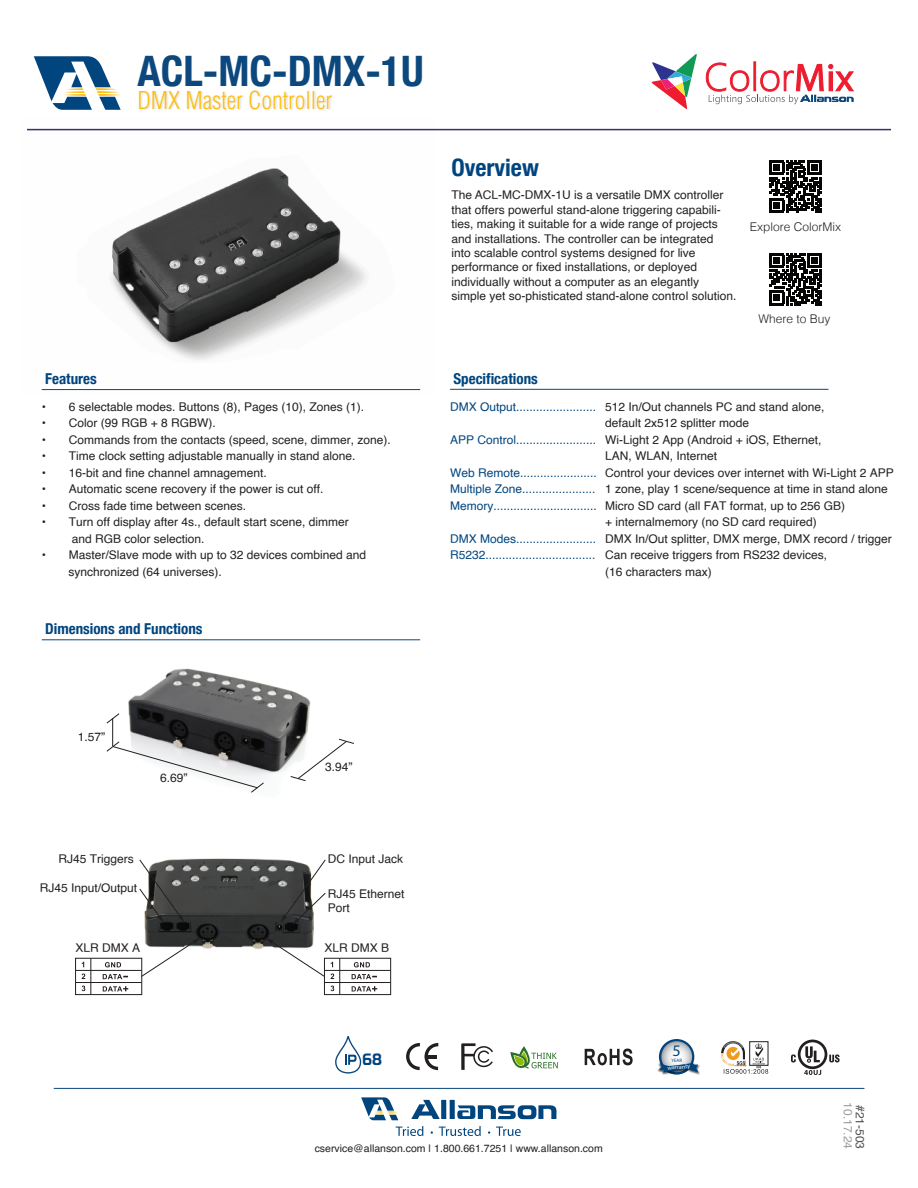
<style>
.page{position:relative;width:918px;height:1188px;background:#fff}
.page>*{position:absolute;margin:0;border:0;box-sizing:border-box;transform-origin:0 0}
.t1{font:700 condensed 42px "Helvetica Neue";color:#0c487d}
.t2{font:300 condensed 24px "Helvetica";color:#fdbe12}
.t3{font:700 condensed 24px "Helvetica Neue";color:#01457f}
.t4{font:16.2px "Myriad Pro";color:#01457f}
.t5{font:16.05px "Prototype";color:#01457f}
.t6{font:700 condensed 15px "Helvetica Neue";color:#01457f}
.t7{font:12px/16.5px "Helvetica";color:#231f20}
.t8{font:12px/16.5px "Helvetica";color:#01457f;text-align:justify}
.t9{font:300 12px "Helvetica";color:#231f20}
.t10{font:12px "Helvetica";color:#9e9e9e}
.t11{font:12px "Helvetica";color:#515151}
.t12{font:10.5px "Helvetica";color:#231f20}
.t13{font:6px "Myriad Pro";color:#fff}
.t14{font:4.8px "Myriad Pro";color:#01457f}
</style>
<div class="page">
<img style="left:104px;top:858px;width:253px;height:138px">
<img style="left:124px;top:640px;width:191px;height:142px">
<svg style="left:281px;top:859px;width:45px;height:66px"></svg>
<svg style="left:331px;top:986px;width:3px;height:5px"></svg>
<svg style="left:354px;top:962px;width:16px;height:5px"></svg>
<svg style="left:352px;top:986px;width:25px;height:5px"></svg>
<svg style="left:352px;top:974px;width:25px;height:5px"></svg>
<hr style="left:324px;top:970px;width:66px;height:1px;background:#231f20">
<hr style="left:324px;top:982px;width:66px;height:1px;background:#231f20">
<hr style="left:339px;top:958px;width:1px;height:37px;background:#231f20">
<div style="left:324px;top:958px;width:67px;height:37px;border:1px solid #231f20"></div>
<svg style="left:266px;top:938px;width:68px;height:41px"></svg>
<svg style="left:82px;top:974px;width:3px;height:5px"></svg>
<svg style="left:82px;top:986px;width:3px;height:5px"></svg>
<svg style="left:105px;top:962px;width:16px;height:5px"></svg>
<svg style="left:103px;top:986px;width:25px;height:5px"></svg>
<svg style="left:103px;top:974px;width:25px;height:5px"></svg>
<hr style="left:76px;top:970px;width:66px;height:1px;background:#231f20">
<hr style="left:76px;top:982px;width:66px;height:1px;background:#231f20">
<hr style="left:90px;top:958px;width:1px;height:37px;background:#231f20">
<div style="left:75px;top:958px;width:67px;height:37px;border:1px solid #231f20"></div>
<svg style="left:140px;top:938px;width:60px;height:39px"></svg>
<svg style="left:139px;top:859px;width:45px;height:63px"></svg>
<svg style="left:290px;top:739px;width:64px;height:42px"></svg>
<svg style="left:106px;top:713px;width:158px;height:80px"></svg>
<hr style="left:450px;top:389px;width:378px;height:1px;background:#0c487d">
<hr style="left:42px;top:639px;width:378px;height:1px;background:#0c487d">
<svg style="left:585px;top:1049px;width:48px;height:16px"></svg>
<svg style="left:721px;top:1041px;width:47px;height:33px"></svg>
<svg style="left:791px;top:1040px;width:49px;height:35px"></svg>
<svg style="left:659px;top:1039px;width:35px;height:36px"></svg>
<svg style="left:661px;top:1041px;width:31px;height:31px"></svg>
<img style="left:657px;top:1063px;width:43px;height:12px">
<svg style="left:659px;top:1063px;width:39px;height:9px"></svg>
<svg style="left:510px;top:1046px;width:48px;height:23px"></svg>
<svg style="left:461px;top:1043px;width:32px;height:27px"></svg>
<svg style="left:406px;top:1043px;width:32px;height:27px"></svg>
<svg style="left:335px;top:1036px;width:27px;height:38px"></svg>
<svg style="left:770px;top:160px;width:52px;height:53px"></svg>
<svg style="left:770px;top:253px;width:52px;height:52px"></svg>
<img style="left:27px;top:128px;width:408px;height:263px">
<img style="left:140px;top:91px;width:193px;height:19px">
<svg style="left:651px;top:54px;width:46px;height:55px"></svg>
<hr style="left:754px;top:62px;width:2px;height:29px;background:#ed1d2f">
<svg style="left:706px;top:63px;width:148px;height:41px"></svg>
<hr style="left:54px;top:1088px;width:810px;height:1px;background:#0c487d">
<hr style="left:27px;top:129px;width:864px;height:1px;background:#313265">
<svg style="left:34px;top:56px;width:87px;height:54px"></svg>
<div style="left:441px;top:1100px;width:5px;height:19px;background:#01457f"></div>
<div style="left:450px;top:1100px;width:5px;height:19px;background:#01457f"></div>
<svg style="left:457px;top:1105px;width:100px;height:14px"></svg>
<svg style="left:411px;top:1100px;width:29px;height:19px"></svg>
<svg style="left:361px;top:1097px;width:38px;height:23px"></svg>
<svg style="left:396px;top:1126px;width:27px;height:10px"></svg>
<svg style="left:439px;top:1126px;width:42px;height:10px"></svg>
<svg style="left:496px;top:1127px;width:25px;height:9px"></svg>
<h1 class="t1" style="left:138px;top:46px;width:288px">ACL-MC-DMX-1U</h1>
<h2 class="t2" style="left:138px;top:85px;width:196px">DMX Master Controller</h2>
<h2 class="t3" style="left:451px;top:153px;width:89px">Overview</h2>
<p class="t7" style="left:452px;top:188px;width:286px;line-height:14.4px">The ACL-MC-DMX-1U is a versatile DMX controller that offers powerful stand-alone triggering capabili&shy;ties, making it suitable for a wide range of projects and installations. The controller can be integrated<br>into scalable control systems designed for live performance or fixed installations, or deployed individually without a computer as an elegantly simple yet so-phisticated stand-alone control solution.</p>
<p class="t9" style="left:750px;top:219px;width:93px">Explore ColorMix</p>
<p class="t9" style="left:759px;top:312px;width:74px">Where to Buy</p>
<p class="t6" style="left:45px;top:369px;width:53px">Features</p>
<p class="t6" style="left:453px;top:369px;width:86px">Specifications</p>
<p class="t7" style="left:42px;top:398px;width:324px">• 6 selectable modes. Buttons (8), Pages (10), Zones (1).</p>
<p class="t7" style="left:42px;top:415px;width:176px">• Color (99 RGB + 8 RGBW).</p>
<p class="t7" style="left:42px;top:431px;width:351px">• Commands from the contacts (speed, scene, dimmer, zone).</p>
<p class="t7" style="left:42px;top:448px;width:315px">• Time clock setting adjustable manually in stand alone.</p>
<p class="t7" style="left:42px;top:464px;width:227px">• 16-bit and fine channel amnagement.</p>
<p class="t7" style="left:42px;top:481px;width:283px">• Automatic scene recovery if the power is cut off.</p>
<p class="t7" style="left:42px;top:497px;width:206px">• Cross fade time between scenes.</p>
<p class="t7" style="left:72px;top:514px;width:279px;text-indent:-30px">• Turn off display after 4s., default start scene, dimmer and RGB color selection.</p>
<p class="t7" style="left:68px;top:547px;width:299px;text-indent:-27px">• Master/Slave mode with up to 32 devices combined and synchronized (64 universes).</p>
<p class="t6" style="left:45px;top:620px;width:159px">Dimensions and Functions</p>
<p class="t7" style="left:78px;top:729px;width:29px">1.57”</p>
<p class="t7" style="left:160px;top:770px;width:29px">6.69”</p>
<p class="t7" style="left:58px;top:850px;width:77px">RJ45 Triggers</p>
<p class="t7" style="left:40px;top:880px;width:99px">RJ45 Input/Output</p>
<p class="t7" style="left:325px;top:759px;width:29px">3.94”</p>
<p class="t7" style="left:328px;top:850px;width:77px">DC Input Jack</p>
<p class="t7" style="left:328px;top:887px;width:78px;line-height:14.4px">RJ45 Ethernet<br>Port</p>
<p class="t7" style="left:76px;top:940px;width:66px">XLR DMX A</p>
<p class="t7" style="left:324px;top:940px;width:66px">XLR DMX B</p>
<h3 class="t5" style="left:362px;top:1049px;width:21px">68</h3>
<p class="t8" style="left:450px;top:398px;width:148px">DMX Output........................</p>
<p class="t8" style="left:450px;top:431px;width:148px">APP Control........................</p>
<p class="t8" style="left:450px;top:464px;width:148px">Web Remote.......................<br>Multiple Zone......................<br>Memory...............................</p>
<p class="t8" style="left:450px;top:530px;width:148px">DMX Modes........................<br>R5232.................................</p>
<p class="t7" style="left:605px;top:398px;width:290px">512 In/Out channels PC and stand alone,<br>default 2x512 splitter mode<br>Wi-Light 2 App (Android + iOS, Ethernet,<br>LAN, WLAN, Internet<br>Control your devices over internet with Wi-Light 2 APP 1 zone, play 1 scene/sequence at time in stand alone Micro SD card (all FAT format, up to 256 GB)<br>+ internalmemory (no SD card required)<br>DMX In/Out splitter, DMX merge, DMX record / trigger Can receive triggers from RS232 devices,<br>(16 characters max)</p>
<h3 class="t4" style="left:673px;top:1041px;width:10px">5</h3>
<p class="t14" style="left:671px;top:1057px;width:12px">YEAR</p>
<p class="t13" style="left:667px;top:1064px;width:24px;rotate:-6deg">warranty</p>
<p class="t12" style="left:315px;top:1140px;width:290px">cservice@allanson.com | 1.800.661.7251 | www.allanson.com</p>
<p class="t10" style="left:857px;top:1102px;width:48px;rotate:90deg">10.17.24</p>
<p class="t11" style="left:869px;top:1105px;width:46px;rotate:90deg">#21-503</p>
</div>
